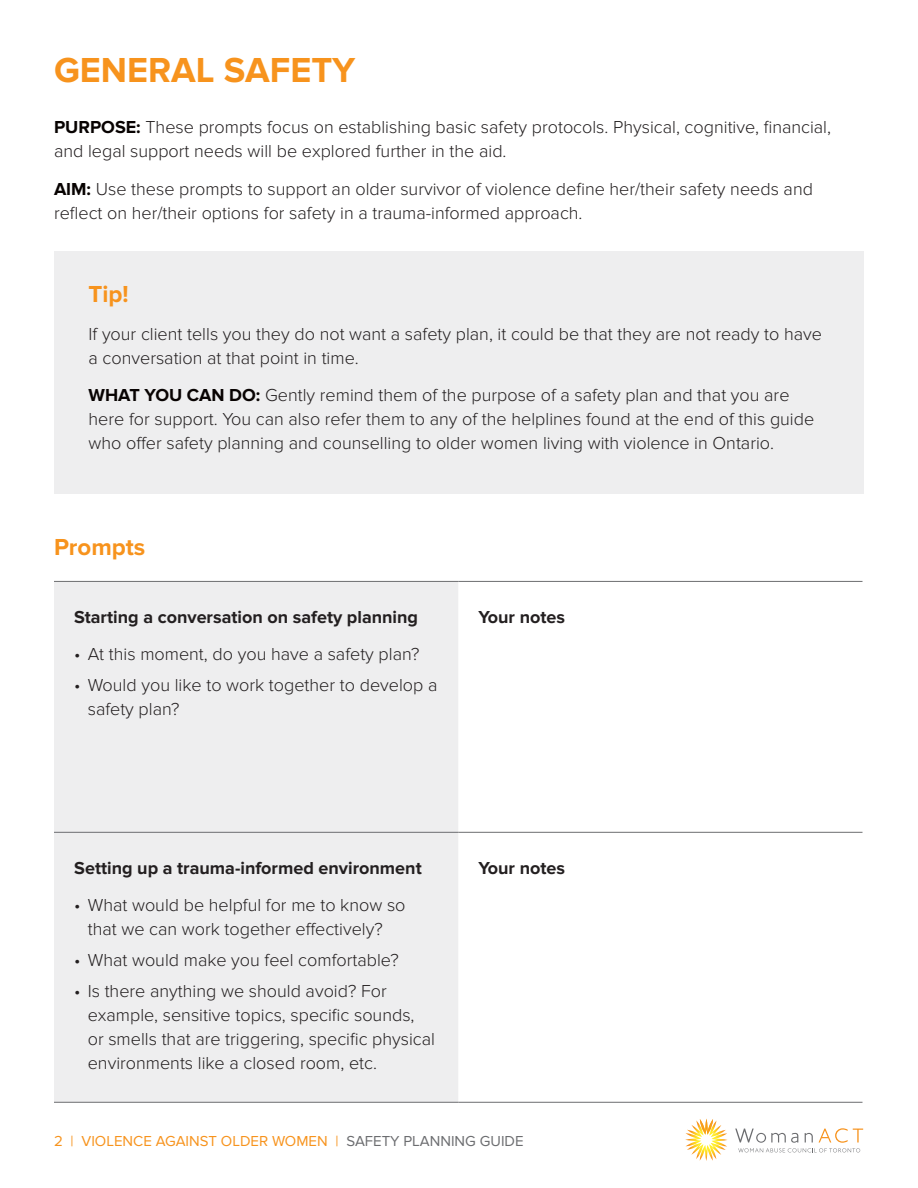
<style>
.page{position:relative;width:918px;height:1188px;background:#fff}
.page>*{position:absolute;margin:0;border:0;box-sizing:border-box;transform-origin:0 0}
.Section_Heading{font:700 36px "Proxima Nova";color:#f7931d}
.Subhead_1{font:700 24px "Proxima Nova";color:#f7931d}
.Copy{font:300 18px/24px "Proxima Nova";color:#231f20}
.Copy-2{font:700 18px "Proxima Nova";color:#231f20}
.t1{font:15px "Proxima Nova";color:#f7931d}
.s1{font-weight:700;color:#080302}
.s2{color:#6c6d70}
</style>
<div class="page">
<div style="left:54px;top:251px;width:810px;height:243px;background:#eeeeef"></div>
<div style="left:54px;top:582px;width:404px;height:520px;background:#eeeeef"></div>
<hr style="left:54px;top:581px;width:404px;height:1px;background:#6c6d70">
<hr style="left:458px;top:581px;width:404px;height:1px;background:#6c6d70">
<hr style="left:54px;top:832px;width:404px;height:1px;background:#6c6d70">
<hr style="left:458px;top:832px;width:404px;height:1px;background:#6c6d70">
<hr style="left:54px;top:1102px;width:404px;height:1px;background:#6c6d70">
<hr style="left:458px;top:1102px;width:404px;height:1px;background:#6c6d70">
<svg style="left:735px;top:1128px;width:128px;height:24px"></svg>
<svg style="left:685px;top:1119px;width:43px;height:42px"></svg>
<p class="Section_Heading" style="left:54px;top:50px;width:303px">GENERAL SAFETY</p>
<p class="Copy" style="left:54px;top:116px;width:779px"><span class="s1">PURPOSE:</span> These prompts focus on establishing basic safety protocols. Physical, cognitive, financial, and legal support needs will be explored further in the aid.</p>
<p class="Copy" style="left:54px;top:177px;width:761px"><span class="s1">AIM:</span> Use these prompts to support an older survivor of violence define her/their safety needs and reflect on her/their options for safety in a trauma-informed approach.</p>
<p class="Subhead_1" style="left:89px;top:280px;width:42px">Tip!</p>
<p class="Copy" style="left:89px;top:322px;width:735px">If your client tells you they do not want a safety plan, it could be that they are not ready to have a conversation at that point in time.</p>
<p class="Copy" style="left:89px;top:384px;width:727px"><span class="s1">WHAT YOU CAN DO:</span> Gently remind them of the purpose of a safety plan and that you are here for support. You can also refer them to any of the helplines found at the end of this guide who offer safety planning and counselling to older women living with violence in Ontario.</p>
<p class="Subhead_1" style="left:54px;top:533px;width:93px">Prompts</p>
<p class="Copy-2" style="left:74px;top:606px;width:345px">Starting a conversation on safety planning</p>
<p class="Copy" style="left:74px;top:642px;width:347px">• At this moment, do you have a safety plan?</p>
<p class="Copy" style="left:88px;top:673px;width:351px;text-indent:-14px">• Would you like to work together to develop a safety plan?</p>
<p class="Copy-2" style="left:478px;top:606px;width:88px">Your notes</p>
<p class="Copy-2" style="left:74px;top:857px;width:349px">Setting up a trauma-informed environment</p>
<p class="Copy" style="left:74px;top:893px;width:333px;text-align:center">• What would be helpful for me to know so that we can work together effectively?</p>
<p class="Copy" style="left:74px;top:948px;width:326px">• What would make you feel comfortable?</p>
<p class="Copy" style="left:88px;top:979px;width:349px;text-indent:-14px">• Is there anything we should avoid? For example, sensitive topics, specific sounds,<br>or smells that are triggering, specific physical environments like a closed room, etc.</p>
<p class="Copy-2" style="left:478px;top:857px;width:88px">Your notes</p>
<p class="t1" style="left:54px;top:1132px;width:471px">2 | VIOLENCE AGAINST OLDER WOMEN | <span class="s2">SAFETY PLANNING GUIDE</span></p>
</div>
